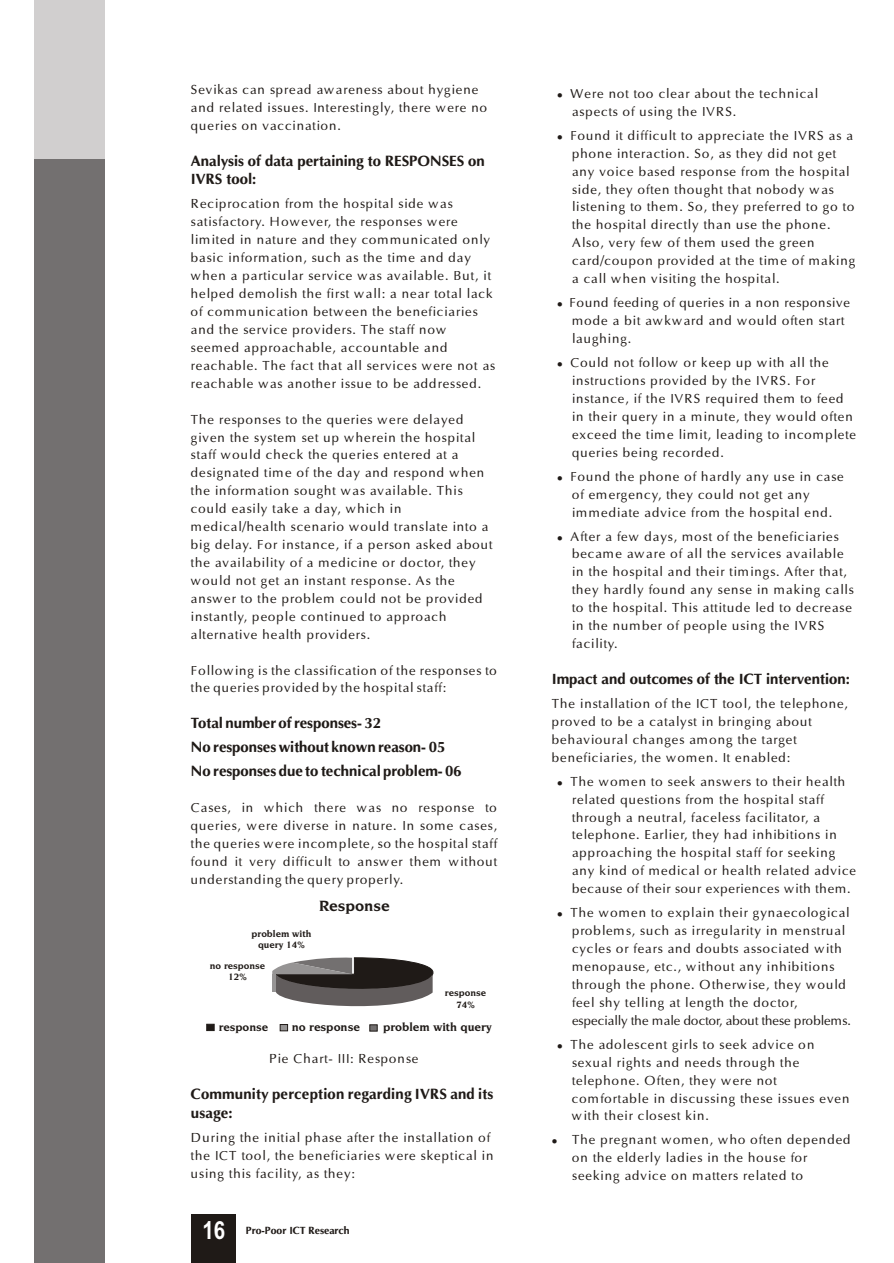
<style>
.page{position:relative;width:894px;height:1263px;background:#fff}
.page>*{position:absolute;margin:0;border:0;box-sizing:border-box;transform-origin:0 0}
.t1{font:700 25.05px "Arial Narrow";color:#fff}
.t2{font:700 15.6px "Novarese IT Cby BT";color:#1f1a17}
.t3{font:15px/17.9px "Optima";color:#1f1a17}
.t4{font:700 15px "Optima";color:#1f1a17}
.t5{font:700 11.85px "Novarese IT Cby BT";color:#1f1a17}
.t6{font:700 11.55px "Novarese IT Cby BT";color:#1f1a17}
.t7{font:700 10.5px "Optima";color:#1f1a17}
.t8{font:700 9.6px/11.4px "Novarese IT Cby BT";color:#1f1a17;text-align:center}
</style>
<div class="page">
<div style="left:34px;top:158px;width:71px;height:1105px;background:#737070"></div>
<div style="left:34px;top:0;width:71px;height:159px;background:#d1cfcf"></div>
<div style="left:191px;top:1214px;width:45px;height:49px;background:#1f1a17"></div>
<svg style="left:272px;top:957px;width:162px;height:50px;background:#696564"></svg>
<div style="left:207px;top:1024px;width:7px;height:7px;background:#1f1a17;border:1px solid #1f1a17"></div>
<div style="left:280px;top:1024px;width:8px;height:7px;background:#969494;border:1px solid #1f1a17"></div>
<svg style="left:370px;top:1025px;width:7px;height:6px"></svg>
<p class="t3" style="left:191px;top:81px;width:290px">Sevikas can spread awareness about hygiene</p>
<p class="t3" style="left:557px;top:85px;width:263px">● Were not too clear about the technical</p>
<p class="t3" style="left:191px;top:99px;width:299px">and related issues. Interestingly, there were no</p>
<p class="t3" style="left:572px;top:103px;width:167px">aspects of using the IVRS.</p>
<p class="t3" style="left:191px;top:117px;width:152px">queries on vaccination.</p>
<p class="t3" style="left:557px;top:127px;width:298px;text-align:center">● Found it difficult to appreciate the IVRS as a phone interaction. So, as they did not get</p>
<p class="t4" style="left:191px;top:155px;width:295px">Analysis of data pertaining to RESPONSES on</p>
<p class="t3" style="left:572px;top:163px;width:280px">any voice based response from the hospital</p>
<p class="t4" style="left:191px;top:173px;width:67px">IVRS tool:</p>
<p class="t3" style="left:572px;top:181px;width:264px">side, they often thought that nobody was</p>
<p class="t3" style="left:191px;top:196px;width:264px">Reciprocation from the hospital side was</p>
<p class="t3" style="left:572px;top:199px;width:285px">listening to them. So, they preferred to go to</p>
<p class="t3" style="left:191px;top:214px;width:269px">satisfactory. However, the responses were</p>
<p class="t3" style="left:572px;top:217px;width:261px">the hospital directly than use the phone.</p>
<p class="t3" style="left:191px;top:232px;width:302px">limited in nature and they communicated only</p>
<p class="t3" style="left:572px;top:235px;width:245px">Also, very few of them used the green</p>
<p class="t3" style="left:191px;top:250px;width:282px">basic information, such as the time and day</p>
<p class="t3" style="left:572px;top:253px;width:286px">card/coupon provided at the time of making</p>
<p class="t3" style="left:191px;top:268px;width:302px">when a particular service was available. But, it</p>
<p class="t3" style="left:572px;top:271px;width:210px">a call when visiting the hospital.</p>
<p class="t3" style="left:191px;top:286px;width:304px">helped demolish the first wall: a near total lack</p>
<p class="t3" style="left:557px;top:295px;width:295px">● Found feeding of queries in a non responsive</p>
<p class="t3" style="left:191px;top:304px;width:289px">of communication between the beneficiaries</p>
<p class="t3" style="left:572px;top:313px;width:275px">mode a bit awkward and would often start</p>
<p class="t3" style="left:191px;top:322px;width:258px">and the service providers. The staff now</p>
<p class="t3" style="left:572px;top:331px;width:62px">laughing.</p>
<p class="t3" style="left:191px;top:339px;width:259px">seemed approachable, accountable and</p>
<p class="t3" style="left:557px;top:355px;width:274px">● Could not follow or keep up with all the</p>
<p class="t3" style="left:191px;top:357px;width:307px">reachable. The fact that all services were not as</p>
<p class="t3" style="left:191px;top:375px;width:292px">reachable was another issue to be addressed.</p>
<p class="t3" style="left:572px;top:373px;width:246px">instructions provided by the IVRS. For</p>
<p class="t3" style="left:572px;top:390px;width:274px">instance, if the IVRS required them to feed</p>
<p class="t3" style="left:191px;top:411px;width:275px">The responses to the queries were delayed</p>
<p class="t3" style="left:572px;top:408px;width:283px">in their query in a minute, they would often</p>
<p class="t3" style="left:191px;top:429px;width:287px">given the system set up wherein the hospital</p>
<p class="t3" style="left:572px;top:426px;width:287px">exceed the time limit, leading to incomplete</p>
<p class="t3" style="left:191px;top:447px;width:270px">staff would check the queries entered at a</p>
<p class="t3" style="left:572px;top:444px;width:154px">queries being recorded.</p>
<p class="t3" style="left:191px;top:465px;width:296px">designated time of the day and respond when</p>
<p class="t3" style="left:557px;top:468px;width:289px">● Found the phone of hardly any use in case</p>
<p class="t3" style="left:191px;top:483px;width:274px">the information sought was available. This</p>
<p class="t3" style="left:572px;top:486px;width:240px">of emergency, they could not get any</p>
<p class="t3" style="left:191px;top:501px;width:213px">could easily take a day, which in</p>
<p class="t3" style="left:572px;top:504px;width:262px">immediate advice from the hospital end.</p>
<p class="t3" style="left:191px;top:519px;width:300px">medical/health scenario would translate into a</p>
<p class="t3" style="left:557px;top:528px;width:284px">● After a few days, most of the beneficiaries</p>
<p class="t3" style="left:191px;top:537px;width:304px">big delay. For instance, if a person asked about</p>
<p class="t3" style="left:572px;top:546px;width:274px">became aware of all the services available</p>
<p class="t3" style="left:191px;top:555px;width:287px">the availability of a medicine or doctor, they</p>
<p class="t3" style="left:572px;top:564px;width:277px">in the hospital and their timings. After that,</p>
<p class="t3" style="left:191px;top:572px;width:266px">would not get an instant response. As the</p>
<p class="t3" style="left:572px;top:582px;width:284px">they hardly found any sense in making calls</p>
<p class="t3" style="left:191px;top:590px;width:294px">answer to the problem could not be provided</p>
<p class="t3" style="left:572px;top:600px;width:282px">to the hospital. This attitude led to decrease</p>
<p class="t3" style="left:191px;top:608px;width:258px">instantly, people continued to approach</p>
<p class="t3" style="left:572px;top:618px;width:255px">in the number of people using the IVRS</p>
<p class="t3" style="left:191px;top:626px;width:182px">alternative health providers.</p>
<p class="t3" style="left:572px;top:636px;width:48px">facility.</p>
<p class="t3" style="left:191px;top:662px;width:308px">Following is the classification of the responses to</p>
<p class="t3" style="left:191px;top:680px;width:257px">the queries provided by the hospital staff:</p>
<p class="t4" style="left:552px;top:673px;width:300px">Impact and outcomes of the ICT intervention:</p>
<p class="t3" style="left:552px;top:695px;width:298px">The installation of the ICT tool, the telephone,</p>
<p class="t4" style="left:191px;top:717px;width:192px">Total number of responses- 32</p>
<p class="t3" style="left:552px;top:713px;width:262px">proved to be a catalyst in bringing about behavioural changes among the target</p>
<p class="t4" style="left:191px;top:741px;width:256px">No responses without known reason- 05</p>
<p class="t3" style="left:552px;top:749px;width:241px">beneficiaries, the women. It enabled:</p>
<p class="t4" style="left:191px;top:765px;width:273px">No responses due to technical problem- 06</p>
<p class="t3" style="left:557px;top:773px;width:291px;text-align:center">● The women to seek answers to their health related questions from the hospital staff</p>
<p class="t3" style="left:191px;top:800px;width:308px">Cases, in which there was no response to</p>
<p class="t3" style="left:572px;top:809px;width:250px">through a neutral, faceless facilitator, a</p>
<p class="t3" style="left:191px;top:818px;width:308px">queries, were diverse in nature. In some cases,</p>
<p class="t3" style="left:572px;top:827px;width:267px">telephone. Earlier, they had inhibitions in</p>
<p class="t3" style="left:191px;top:836px;width:308px">the queries were incomplete, so the hospital staff</p>
<p class="t3" style="left:572px;top:845px;width:266px">approaching the hospital staff for seeking</p>
<p class="t3" style="left:191px;top:853px;width:308px">found it very difficult to answer them without</p>
<p class="t3" style="left:572px;top:863px;width:287px">any kind of medical or health related advice</p>
<p class="t3" style="left:191px;top:871px;width:215px">understanding the query properly.</p>
<p class="t3" style="left:572px;top:881px;width:281px">because of their sour experiences with them.</p>
<p class="t3" style="left:572px;top:905px;width:281px;text-indent:-15px">● The women to explain their gynaecological problems, such as irregularity in menstrual cycles or fears and doubts associated with menopause, etc., without any inhibitions through the phone. Otherwise, they would feel shy telling at length the doctor, especially the male doctor, about these problems.</p>
<p class="t3" style="left:557px;top:1036px;width:260px">● The adolescent girls to seek advice on</p>
<p class="t2" style="left:319px;top:899px;width:72px">Response</p>
<p class="t8" style="left:251px;top:928px;width:61px">problem with query 14%</p>
<p class="t8" style="left:210px;top:960px;width:57px">no response<br>12%</p>
<p class="t8" style="left:445px;top:988px;width:43px">response<br>74%</p>
<p class="t6" style="left:219px;top:1022px;width:51px">response</p>
<p class="t5" style="left:292px;top:1022px;width:70px">no response</p>
<p class="t5" style="left:383px;top:1022px;width:110px">problem with query</p>
<p class="t3" style="left:269px;top:1051px;width:151px">Pie Chart- III: Response</p>
<p class="t3" style="left:572px;top:1054px;width:230px">sexual rights and needs through the telephone. Often, they were not</p>
<p class="t4" style="left:191px;top:1088px;width:304px">Community perception regarding IVRS and its</p>
<p class="t3" style="left:572px;top:1090px;width:280px">comfortable in discussing these issues even</p>
<p class="t4" style="left:191px;top:1107px;width:43px">usage:</p>
<p class="t3" style="left:572px;top:1108px;width:139px">with their closest kin.</p>
<p class="t3" style="left:191px;top:1129px;width:302px">During the initial phase after the installation of</p>
<p class="t3" style="left:552px;top:1132px;width:301px">● The pregnant women, who often depended</p>
<p class="t3" style="left:191px;top:1147px;width:305px">the ICT tool, the beneficiaries were skeptical in</p>
<p class="t3" style="left:572px;top:1150px;width:237px">on the elderly ladies in the house for</p>
<p class="t3" style="left:191px;top:1165px;width:166px">using this facility, as they:</p>
<p class="t3" style="left:572px;top:1168px;width:233px">seeking advice on matters related to</p>
<h1 class="t1" style="left:203px;top:1221px;width:24px">16</h1>
<p class="t7" style="left:246px;top:1226px;width:105px">Pro-Poor ICT Research</p>
</div>
